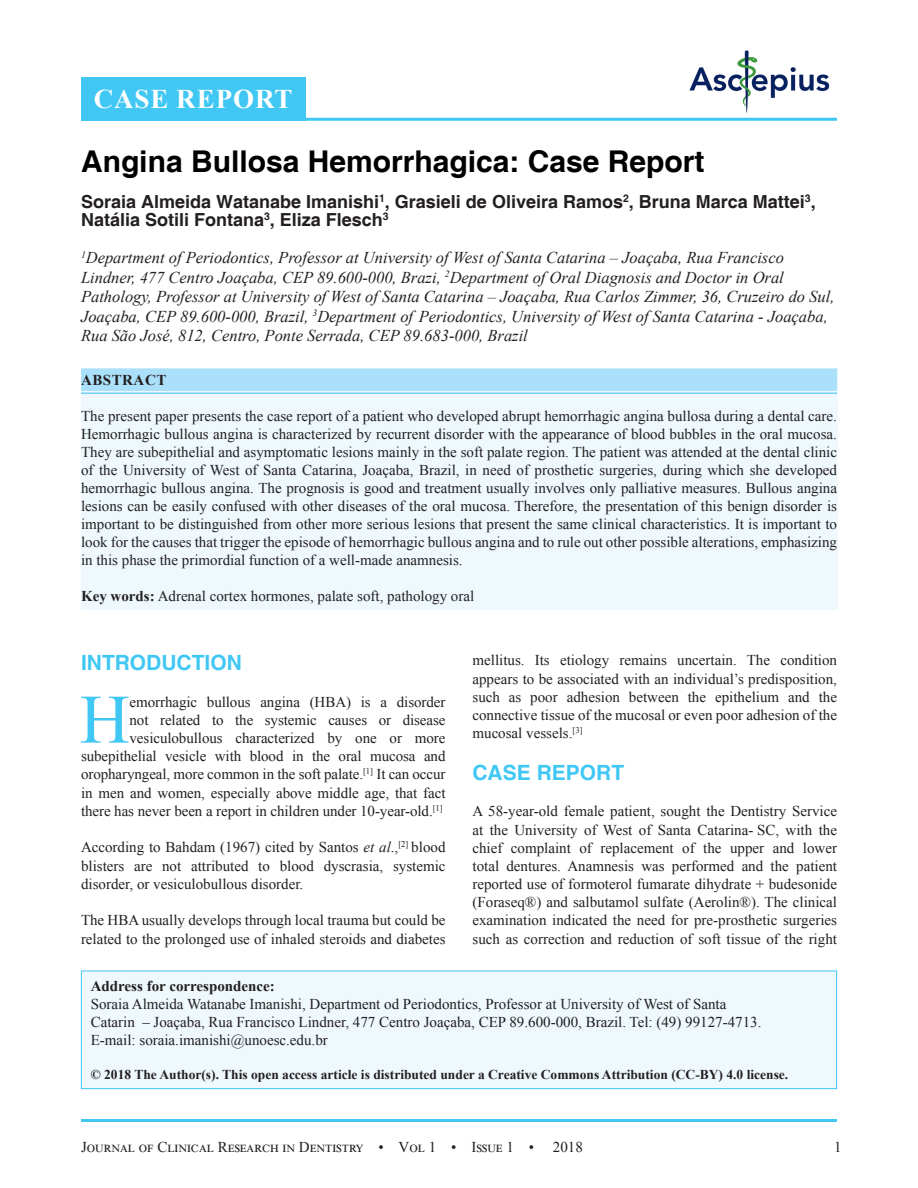
<style>
.page{position:relative;width:918px;height:1188px;background:#fff}
.page>*{position:absolute;margin:0;border:0;box-sizing:border-box;transform-origin:0 0}
.DROP_CAP_TX{font:69.3px "Times New Roman";color:#40c7f4}
.AT{font:700 30px "Helvetica";color:#000}
.AH{font:700 27px "Times New Roman";letter-spacing:.035em;color:#fff}
.t1{font:700 21px "Helvetica";color:#40c7f4}
.AU{font:700 18px/18px "Helvetica";color:#231f20}
.AFF{font:italic 16.5px/19.5px "Times New Roman";color:#231f20}
.ABS{font:15px/18px "Times New Roman";color:#231f20;text-align:justify}
.TX{font:15px/18.1px "Times New Roman";color:#231f20;text-align:justify}
.DROP_CAP_TX-2{font:15px/18.1px "Times New Roman";letter-spacing:-.005em;color:#231f20;text-align:right}
.ADD{font:15px/18px "Times New Roman";color:#231f20}
.KWD{font:15px "Times New Roman";color:#231f20}
.ABS-2{font:15px "Times New Roman";letter-spacing:.065em;color:#231f20}
.ABSH{font:700 15px "Times New Roman";letter-spacing:.035em;color:#231f20}
.CR{font:700 13.5px "Times New Roman";color:#231f20}
.s1{font-weight:700}
.s2{font-style:italic}
</style>
<div class="page">
<hr style="left:81px;top:1119px;width:756px;height:3px;background:#40c7f4">
<img style="left:689px;top:50px;width:141px;height:63px">
<div style="left:81px;top:77px;width:224px;height:44px;background:#40c7f4"></div>
<hr style="left:81px;top:118px;width:756px;height:3px;background:#40c7f4">
<div style="left:81px;top:368px;width:756px;height:242px;background:#eef8fd"></div>
<div style="left:81px;top:368px;width:756px;height:23px;background:#aae0f9"></div>
<hr style="left:81px;top:392px;width:756px;height:2px;background:#72d1f6">
<div style="left:81px;top:971px;width:756px;height:118px;background:#eef8fd"></div>
<div style="left:81px;top:971px;width:756px;height:118px;border:1px solid #40c7f4"></div>
<p class="AH" style="left:94px;top:79px;width:200px">CASE REPORT</p>
<p class="AT" style="left:81px;top:143px;width:625px">Angina Bullosa Hemorrhagica: Case Report</p>
<p class="AU" style="left:81px;top:194px;width:736px">Soraia Almeida Watanabe Imanishi<sup>1</sup>, Grasieli de Oliveira Ramos<sup>2</sup>, Bruna Marca Mattei<sup>3</sup>,<br>Natália Sotili Fontana<sup>3</sup>, Eliza Flesch<sup>3</sup></p>
<p class="AFF" style="left:81px;top:248px;width:755px"><sup>1</sup>Department of Periodontics, Professor at University of West of Santa Catarina – Joaçaba, Rua Francisco Lindner, 477 Centro Joaçaba, CEP 89.600-000, Brazi, <sup>2</sup>Department of Oral Diagnosis and Doctor in Oral Pathology, Professor at University of West of Santa Catarina – Joaçaba, Rua Carlos Zimmer, 36, Cruzeiro do Sul, Joaçaba, CEP 89.600-000, Brazil, <sup>3</sup>Department of Periodontics, University of West of Santa Catarina - Joaçaba, Rua São José, 812, Centro, Ponte Serrada, CEP 89.683-000, Brazil</p>
<p class="ABSH" style="left:81px;top:369px;width:87px">ABSTRACT</p>
<p class="ABS" style="left:81px;top:406px;width:758px">The present paper presents the case report of a patient who developed abrupt hemorrhagic angina bullosa during a dental care.<br>Hemorrhagic bullous angina is characterized by recurrent disorder with the appearance of blood bubbles in the oral mucosa.<br>They are subepithelial and asymptomatic lesions mainly in the soft palate region. The patient was attended at the dental clinic of the University of West of Santa Catarina, Joaçaba, Brazil, in need of prosthetic surgeries, during which she developed hemorrhagic bullous angina. The prognosis is good and treatment usually involves only palliative measures. Bullous angina lesions can be easily confused with other diseases of the oral mucosa. Therefore, the presentation of this benign disorder is important to be distinguished from other more serious lesions that present the same clinical characteristics. It is important to look for the causes that trigger the episode of hemorrhagic bullous angina and to rule out other possible alterations, emphasizing in this phase the primordial function of a well-made anamnesis.</p>
<p class="KWD" style="left:81px;top:585px;width:395px"><span class="s1">Key words:</span> Adrenal cortex hormones, palate soft, pathology oral</p>
<h1 class="t1" style="left:81px;top:650px;width:162px">INTRODUCTION</h1>
<p class="DROP_CAP_TX" style="left:80px;top:671px;width:52px">H</p>
<p class="DROP_CAP_TX-2" style="left:81px;top:692px;width:366px">emorrhagic bullous angina (HBA) is a disorder<br>not related to the systemic causes or disease vesiculobullous characterized by one or more subepithelial vesicle with blood in the oral mucosa and oropharyngeal, more common in the soft palate.<sup>[1]</sup> It can occur in men and women, especially above middle age, that fact there has never been a report in children under 10-year-old.<sup>[1]</sup></p>
<p class="TX" style="left:81px;top:838px;width:366px">According to Bahdam (1967) cited by Santos <span class="s2">et al</span>.,<sup>[2]</sup> blood blisters are not attributed to blood dyscrasia, systemic disorder, or vesiculobullous disorder.</p>
<p class="TX" style="left:81px;top:911px;width:366px">The HBA usually develops through local trauma but could be related to the prolonged use of inhaled steroids and diabetes</p>
<p class="TX" style="left:472px;top:651px;width:366px">mellitus. Its etiology remains uncertain. The condition appears to be associated with an individual’s predisposition, such as poor adhesion between the epithelium and the connective tissue of the mucosal or even poor adhesion of the mucosal vessels.<sup>[3]</sup></p>
<h1 class="t1" style="left:472px;top:760px;width:153px">CASE REPORT</h1>
<p class="TX" style="left:472px;top:802px;width:366px">A 58-year-old female patient, sought the Dentistry Service at the University of West of Santa Catarina- SC, with the chief complaint of replacement of the upper and lower total dentures. Anamnesis was performed and the patient reported use of formoterol fumarate dihydrate + budesonide (Foraseq®) and salbutamol sulfate (Aerolin®). The clinical examination indicated the need for pre-prosthetic surgeries such as correction and reduction of soft tissue of the right</p>
<p class="ADD" style="left:91px;top:976px;width:672px"><span class="s1">Address for correspondence:<br></span>Soraia Almeida Watanabe Imanishi, Department od Periodontics, Professor at University of West of Santa Catarin – Joaçaba, Rua Francisco Lindner, 477 Centro Joaçaba, CEP 89.600-000, Brazil. Tel: (49) 99127-4713.<br>E-mail: soraia.imanishi@unoesc.edu.br</p>
<p class="CR" style="left:91px;top:1065px;width:699px">© 2018 The Author(s). This open access article is distributed under a Creative Commons Attribution (CC-BY) 4.0 license.</p>
<p class="ABS-2" style="left:81px;top:1136px;width:455px">Journal of Clinical Research in Dentistry • Vol 1 • Issue 1 •</p>
<p class="ABS" style="left:553px;top:1137px;width:31px">2018</p>
<p class="ABS" style="left:834px;top:1137px;width:9px">1</p>
</div>
